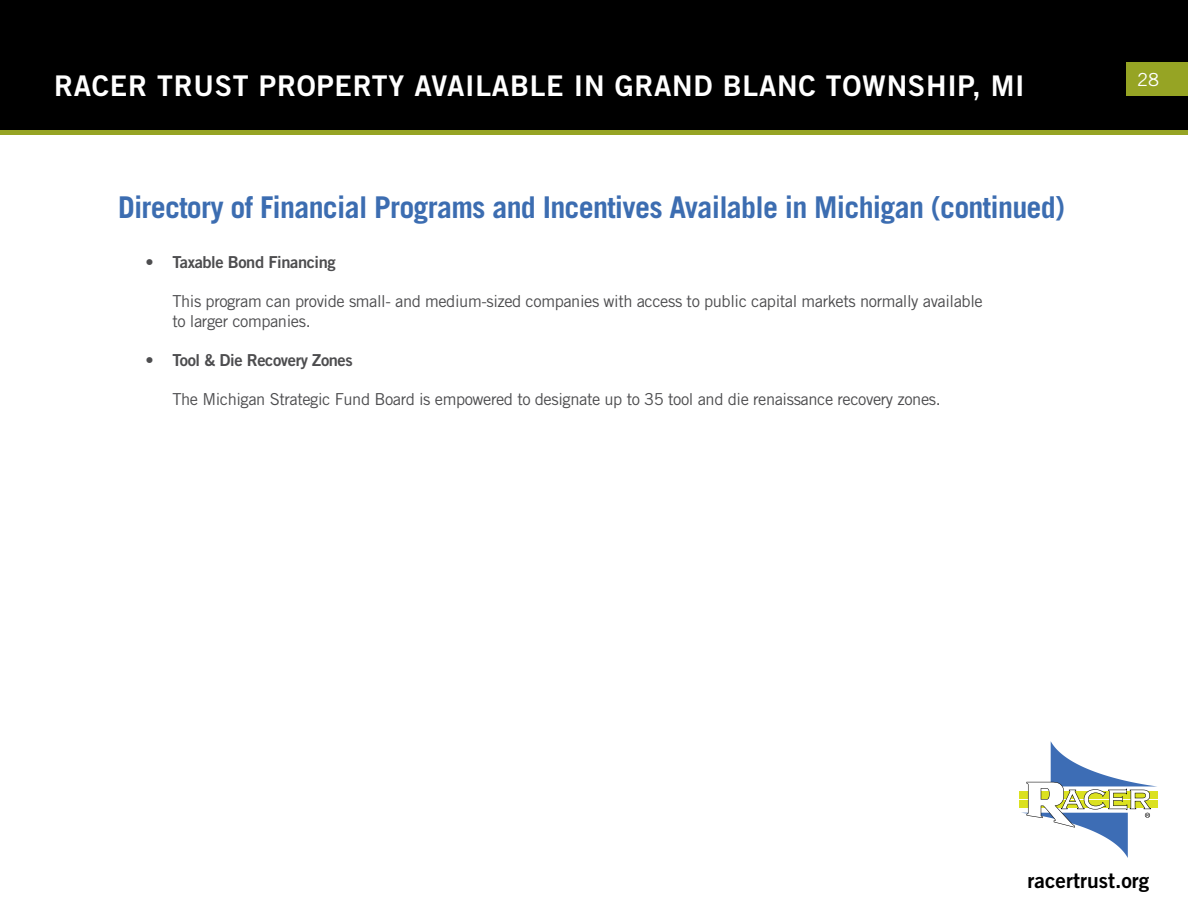
<style>
.page{position:relative;width:1188px;height:918px;background:#fff}
.page>*{position:absolute;margin:0;border:0;box-sizing:border-box;transform-origin:0 0}
.t1{font:700 30px "Trade Gothic LT Std";letter-spacing:-.025em;color:#3c6db1}
.t2{font:28.5px "Trade Gothic LT Std Bd 2";letter-spacing:.025em;color:#fff}
.t3{font:21px "Trade Gothic LT Std Bd 2";color:#000}
.t4{font:18px "Trade Gothic LT Std";color:#fff}
.t5{font:16.5px/19.5px "Trade Gothic LT Std";letter-spacing:-.025em;color:#4d4d4f}
.t6{font:16.5px "Trade Gothic LT Std Bd 2";letter-spacing:-.025em;color:#4d4d4f}
</style>
<div class="page">
<div style="left:1px;top:1px;width:1186px;height:131px;background:#000"></div>
<div style="left:0;top:0;width:1188px;height:133px;border:2px solid #000"></div>
<div style="left:1126px;top:62px;width:62px;height:34px;background:#96a424"></div>
<div style="left:0;top:130px;width:1188px;height:5px;background:#96a424"></div>
<div style="left:1019px;top:791px;width:139px;height:7px;background:#dbe120"></div>
<div style="left:1019px;top:801px;width:139px;height:7px;background:#dbe120"></div>
<svg style="left:1021px;top:741px;width:137px;height:117px"></svg>
<h2 class="t2" style="left:54px;top:68px;width:972px">RACER TRUST PROPERTY AVAILABLE IN GRAND BLANC TOWNSHIP, MI</h2>
<h1 class="t1" style="left:118px;top:189px;width:948px">Directory of Financial Programs and Incentives Available in Michigan (continued)</h1>
<p class="t6" style="left:145px;top:252px;width:192px">• Taxable Bond Financing</p>
<p class="t5" style="left:172px;top:292px;width:812px">This program can provide small- and medium-sized companies with access to public capital markets normally available to larger companies.</p>
<p class="t6" style="left:145px;top:350px;width:209px">• Tool &amp; Die Recovery Zones</p>
<p class="t5" style="left:172px;top:389px;width:770px">The Michigan Strategic Fund Board is empowered to designate up to 35 tool and die renaissance recovery zones.</p>
<p class="t4" style="left:1137px;top:68px;width:23px">28</p>
<p class="t3" style="left:1028px;top:867px;width:123px">racertrust.org</p>
</div>
